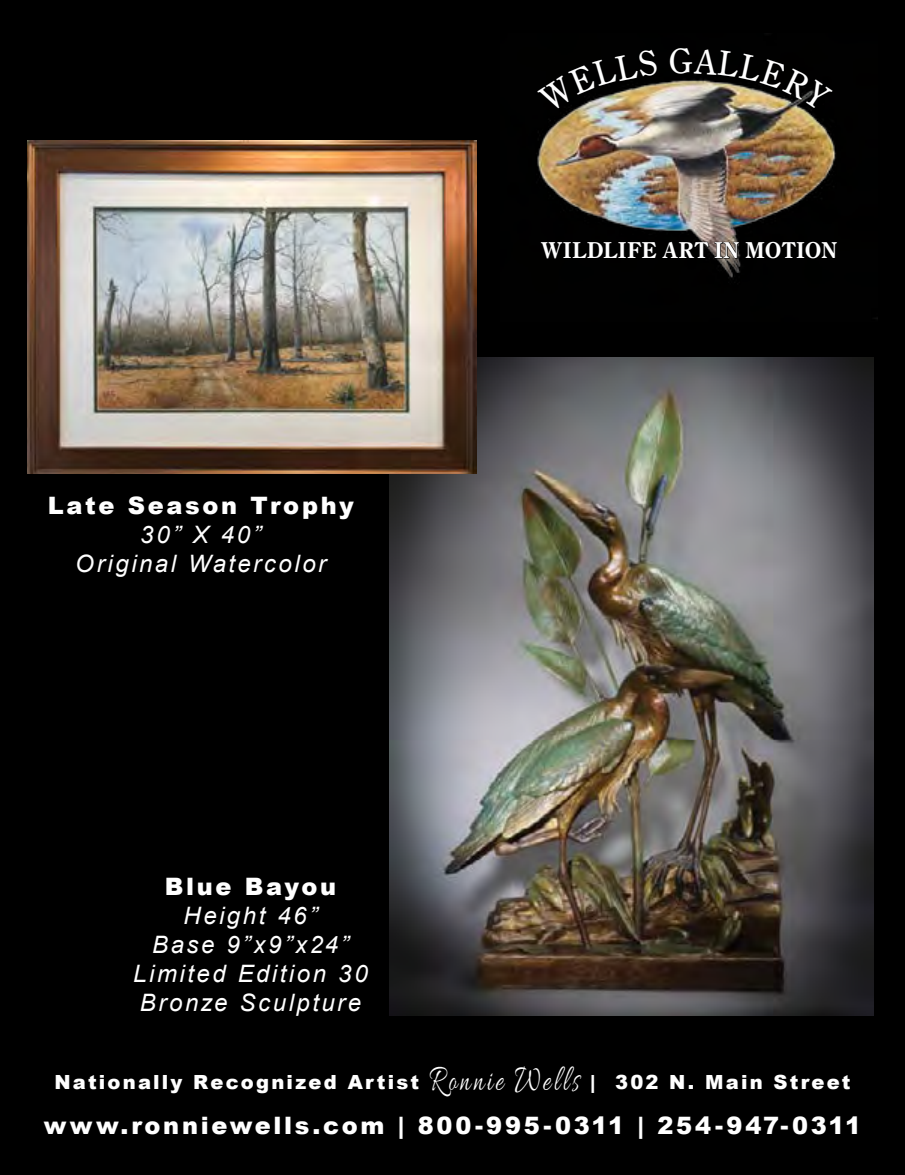
<style>
.page{position:relative;width:905px;height:1175px;background:#fff}
.page>*{position:absolute;margin:0;border:0;box-sizing:border-box;transform-origin:0 0}
.t1{font:italic 24px/28.8px "Arial";letter-spacing:.105em;color:#fff;text-align:center}
.t2{font:900 24px "Arial";letter-spacing:.11em;color:#fff}
.t3{font:700 23.55px "Century Old Sty T";letter-spacing:.01em;color:#fff}
.t4{font:900 19.5px "Arial";letter-spacing:.115em;color:#fff}
.s1{font-family:"Allura";font-weight:400;font-size:38.25px}
</style>
<div class="page">
<div style="left:0;top:0;width:904px;height:1174px;background:#000"></div>
<img style="left:390px;top:358px;width:483px;height:657px">
<img style="left:537px;top:82px;width:341px;height:237px">
<svg style="left:540px;top:241px;width:199px;height:18px"></svg>
<svg style="left:745px;top:241px;width:92px;height:18px"></svg>
<img style="left:27px;top:140px;width:449px;height:333px">
<img style="left:537px;top:82px;width:120px;height:30px">
<img style="left:669px;top:79px;width:164px;height:32px">
<p class="t2" style="left:48px;top:488px;width:307px">Late Season Trophy</p>
<p class="t1" style="left:75px;top:521px;width:252px">30” X 40”<br>Original Watercolor</p>
<p class="t2" style="left:165px;top:869px;width:173px">Blue Bayou</p>
<p class="t1" style="left:133px;top:901px;width:236px">Height 46”<br>Base 9”x9”x24”<br>Limited Edition 30<br>Bronze Sculpture</p>
<p class="t3" style="left:541px;top:236px;width:298px">WILDLIFE ART IN MOTION</p>
<p class="t4" style="left:54px;top:1068px;width:797px">Nationally Recognized Artist <span class="s1">Ronnie Wells</span> | 302 N. Main Street</p>
<p class="t2" style="left:44px;top:1107px;width:819px">www.ronniewells.com | 800-995-0311 | 254-947-0311</p>
</div>
